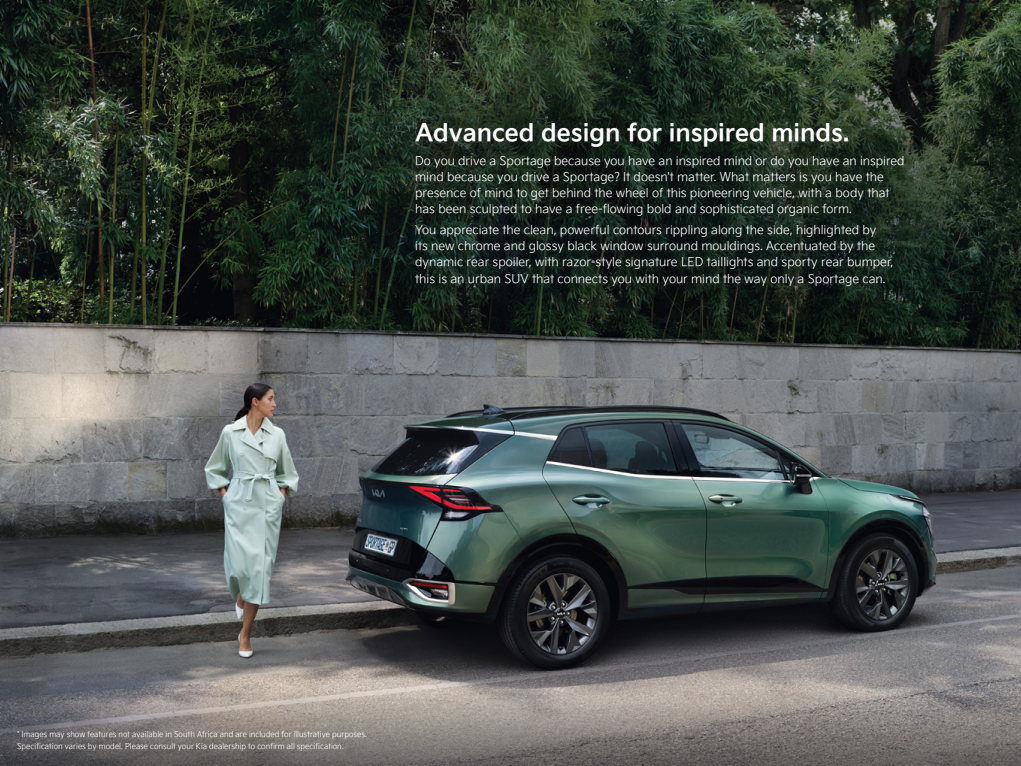
<style>
.page{position:relative;width:1021px;height:766px;background:#fff}
.page>*{position:absolute;margin:0;border:0;box-sizing:border-box;transform-origin:0 0}
.t1{font:24px "Kia Signature OTF Bold";color:#fff}
.t2{font:12px/16px "Kia Signature OTF Light";color:#fff}
.BU_OHNE{font:8px/12px "Kia Signature OTF Light";letter-spacing:.01em;color:#fff;scale:.94 1}
</style>
<div class="page">
<img style="left:0;top:0;width:1020px;height:663px">
<svg style="left:0;top:663px;width:1020px;height:102px;background:#86807e"></svg>
<p class="t1" style="left:415px;top:114px;width:436px">Advanced design for inspired minds.</p>
<p class="t2" style="left:415px;top:152px;width:491px">Do you drive a Sportage because you have an inspired mind or do you have an inspired mind because you drive a Sportage? It doesn't matter. What matters is you have the presence of mind to get behind the wheel of this pioneering vehicle, with a body that has been sculpted to have a free-flowing bold and sophisticated organic form.</p>
<p class="t2" style="left:415px;top:221px;width:480px">You appreciate the clean, powerful contours rippling along the side, highlighted by<br>its new chrome and glossy black window surround mouldings. Accentuated by the dynamic rear spoiler, with razor-style signature LED taillights and sporty rear bumper, this is an urban SUV that connects you with your mind the way only a Sportage can.</p>
<p class="BU_OHNE" style="left:17px;top:727px;width:374px">* Images may show features not available in South Africa and are included for illustrative purposes.<br>Specification varies by model. Please consult your Kia dealership to confirm all specification.</p>
</div>
